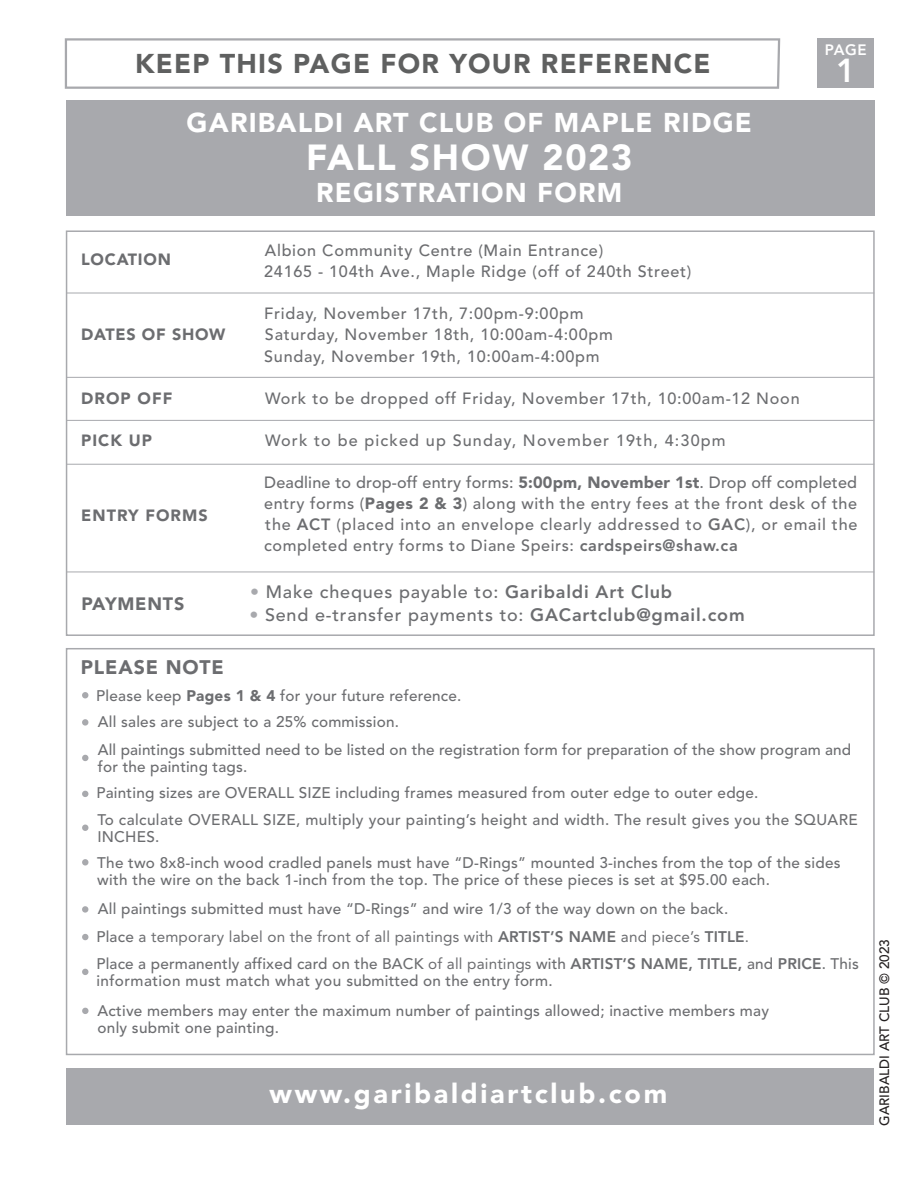
<style>
.page{position:relative;width:918px;height:1188px;background:#fff}
.page>*{position:absolute;margin:0;border:0;box-sizing:border-box;transform-origin:0 0}
.t1{font:900 36px "Avenir";letter-spacing:.045em;color:#fff}
.t2{font:800 33px "Avenir";color:#fff}
.t3{font:900 27px "Avenir";letter-spacing:.045em;color:#fff}
.t4{font:900 27px "Avenir";letter-spacing:.045em;color:#5f6060}
.t5{font:900 27px "Avenir";letter-spacing:.1em;color:#fff}
.t6{font:900 19.5px "Avenir";letter-spacing:.045em;color:#6c6d70}
.t7{font:500 17.85px "Avenir";letter-spacing:.045em;color:#6c6d70}
.t8{font:900 17.85px "Avenir";letter-spacing:.045em;color:#6c6d70}
.t9{font:500 16.2px/21.1px "Avenir";letter-spacing:.045em;color:#6c6d70}
.t10{font:900 16.2px "Avenir";letter-spacing:.055em;color:#6c6d70}
.t11{font:500 16.2px "Avenir";letter-spacing:.07em;color:#6c6d70}
.t12{font:500 15.3px/17.2px "Avenir";letter-spacing:.015em;color:#6c6d70}
.t13{font:15.3px "Avenir";letter-spacing:.015em;color:#6c6d70}
.t14{font:800 15px "Avenir";color:#fff}
.t15{font:500 13.5px "Avenir";color:#231f20}
.s1{font-weight:900}
.s2{font-weight:800}
.s3{color:#a8a9ad}
.s4{font-weight:400}
.s5{font-weight:500}
</style>
<div class="page">
<div style="left:67px;top:1068px;width:807px;height:57px;background:#a8a9ad"></div>
<div style="left:66px;top:100px;width:808px;height:116px;background:#a8a9ad"></div>
<div style="left:66px;top:230px;width:809px;height:406px;border:2px solid #a8a9ad"></div>
<div style="left:817px;top:38px;width:57px;height:50px;background:#a8a9ad"></div>
<svg style="left:64px;top:38px;width:717px;height:51px"></svg>
<hr style="left:67px;top:293px;width:807px;height:1px;background:#a8a9ad">
<hr style="left:67px;top:377px;width:807px;height:1px;background:#a8a9ad">
<hr style="left:67px;top:464px;width:807px;height:1px;background:#a8a9ad">
<div style="left:66px;top:648px;width:809px;height:407px;border:2px solid #a8a9ad"></div>
<svg style="left:82px;top:692px;width:6px;height:6px"></svg>
<svg style="left:82px;top:719px;width:6px;height:7px"></svg>
<svg style="left:82px;top:755px;width:6px;height:6px"></svg>
<svg style="left:82px;top:791px;width:6px;height:6px"></svg>
<svg style="left:82px;top:825px;width:6px;height:6px"></svg>
<svg style="left:82px;top:859px;width:6px;height:7px"></svg>
<svg style="left:82px;top:906px;width:6px;height:7px"></svg>
<svg style="left:82px;top:934px;width:6px;height:6px"></svg>
<svg style="left:82px;top:969px;width:6px;height:6px"></svg>
<svg style="left:82px;top:1008px;width:7px;height:6px"></svg>
<hr style="left:67px;top:572px;width:807px;height:1px;background:#a8a9ad">
<hr style="left:67px;top:420px;width:807px;height:1px;background:#a8a9ad">
<p class="t14" style="left:825px;top:44px;width:43px">PAGE</p>
<p class="t4" style="left:135px;top:52px;width:577px">KEEP THIS PAGE FOR YOUR REFERENCE</p>
<p class="t2" style="left:836px;top:57px;width:21px">1</p>
<p class="t3" style="left:187px;top:112px;width:567px">GARIBALDI ART CLUB OF MAPLE RIDGE</p>
<p class="t1" style="left:306px;top:142px;width:328px">FALL SHOW 2023</p>
<p class="t3" style="left:316px;top:182px;width:308px">REGISTRATION FORM</p>
<p class="t10" style="left:81px;top:253px;width:91px">LOCATION</p>
<p class="t9" style="left:264px;top:242px;width:429px">Albion Community Centre (Main Entrance)<br>24165 - 104th Ave., Maple Ridge (off of 240th Street)</p>
<p class="t9" style="left:264px;top:305px;width:321px">Friday, November 17th, 7:00pm-9:00pm</p>
<p class="t10" style="left:81px;top:328px;width:146px">DATES OF SHOW</p>
<p class="t9" style="left:264px;top:326px;width:350px">Saturday, November 18th, 10:00am-4:00pm<br>Sunday, November 19th, 10:00am-4:00pm</p>
<p class="t10" style="left:81px;top:392px;width:93px">DROP OFF</p>
<p class="t9" style="left:265px;top:389px;width:536px">Work to be dropped off Friday, November 17th, 10:00am-12 Noon</p>
<p class="t10" style="left:81px;top:434px;width:72px">PICK UP</p>
<p class="t11" style="left:265px;top:434px;width:462px">Work to be picked up Sunday, November 19th, 4:30pm</p>
<p class="t9" style="left:264px;top:474px;width:594px">Deadline to drop-off entry forms: <span class="s1">5:00pm, November 1st</span>. Drop off completed entry forms (<span class="s1">Pages 2 &amp; 3</span>) along with the entry fees at the front desk of the</p>
<p class="t10" style="left:81px;top:509px;width:128px">ENTRY FORMS</p>
<p class="t9" style="left:264px;top:516px;width:595px">the <span class="s2">ACT</span> (placed into an envelope clearly addressed to <span class="s2">GAC</span>), or email the completed entry forms to Diane Speirs: <span class="s2">cardspeirs@shaw.ca</span></p>
<p class="t8" style="left:81px;top:597px;width:105px">PAYMENTS</p>
<p class="t6" style="left:81px;top:659px;width:145px">PLEASE NOTE</p>
<p class="t7" style="left:250px;top:585px;width:424px"><span class="s3">•</span> Make cheques payable to: <span class="s2">Garibaldi Art Club</span></p>
<p class="t7" style="left:249px;top:608px;width:497px"><span class="s3">•</span> Send e-transfer payments to: <span class="s2">GACartclub@gmail.com</span></p>
<p class="t12" style="left:96px;top:688px;width:367px">Please keep <span class="s1">Pages 1 &amp; 4</span> for your future reference.</p>
<p class="t12" style="left:98px;top:715px;width:303px">All sales are subject to a 25% commission.</p>
<p class="t12" style="left:98px;top:742px;width:755px">All paintings submitted need to be listed on the registration form for preparation of the show program and for the painting tags.</p>
<p class="t12" style="left:96px;top:782px;width:763px;line-height:26.1px">Painting sizes are OVERALL SIZE including frames measured from outer edge to outer edge.<br>To calculate OVERALL SIZE, multiply your painting’s height and width. The result gives you the SQUARE</p>
<p class="t12" style="left:97px;top:825px;width:745px;line-height:25.8px">INCHES.<br>The two 8x8-inch wood cradled panels must have “D-Rings” mounted 3-inches from the top of the sides</p>
<p class="t12" style="left:97px;top:866px;width:674px;line-height:29.7px">with the wire on the back 1-inch from the top. The price of these pieces is set at $95.00 each.<br>All paintings submitted must have “D-Rings” and wire 1/3 of the way down on the back.</p>
<p class="t12" style="left:96px;top:956px;width:764px">Place a permanently affixed card on the BACK <span class="s4">of all paintings</span> with <span class="s2">ARTIST’S NAME, TITLE,</span> and <span class="s2">PRICE</span>. This information must match what you submitted on the entry form.</p>
<p class="t13" style="left:96px;top:931px;width:654px"><span class="s5">Place</span> a temporary label on the front of all paintings with <span class="s2">ARTIST’S NAME</span> and piece’s <span class="s2">TITLE</span>.</p>
<p class="t12" style="left:98px;top:1004px;width:673px">Active members may enter the maximum number of paintings allowed; inactive members may only submit one painting.</p>
<p class="t5" style="left:270px;top:1083px;width:399px">www.garibaldiartclub.com</p>
<p class="t15" style="left:879px;top:1126px;width:188px;rotate:-90deg">GARIBALDI ART CLUB © 2023</p>
</div>
